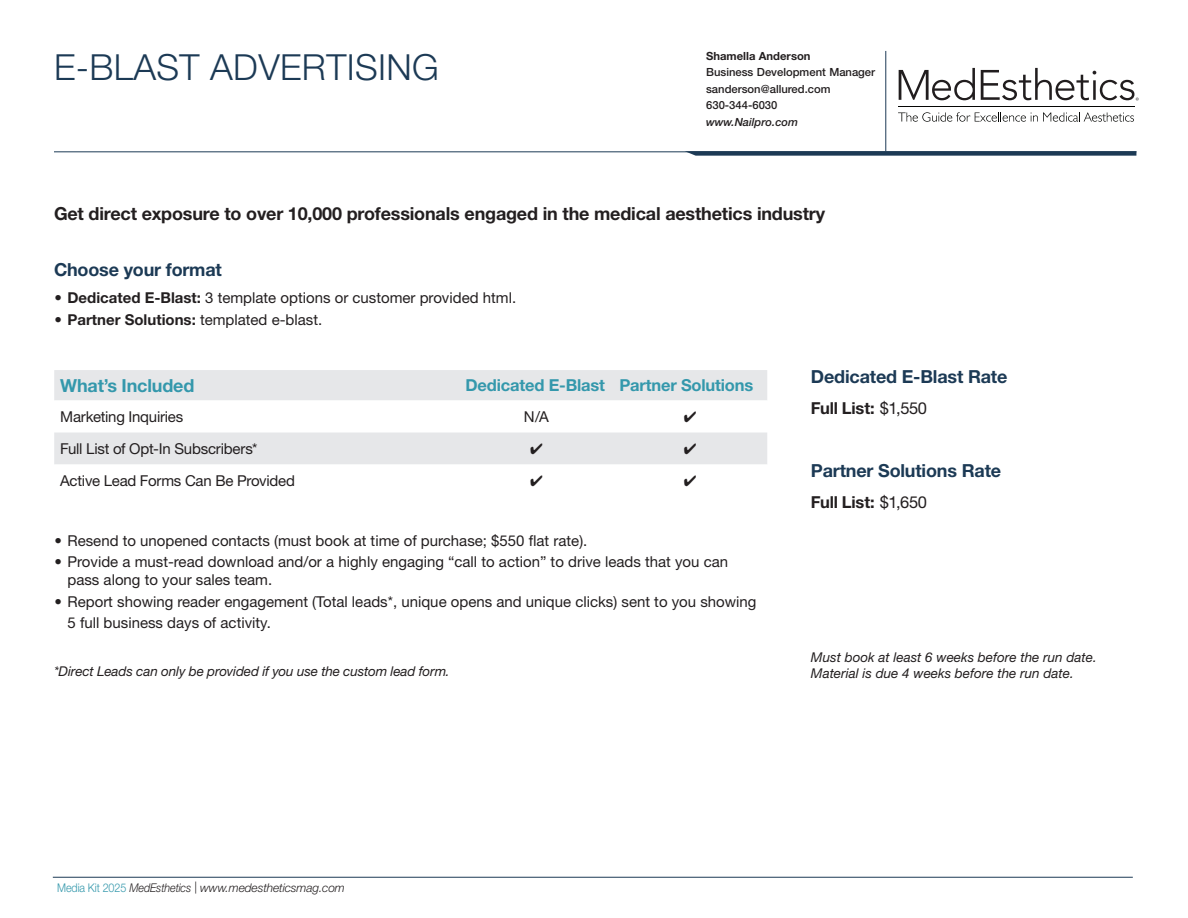
<style>
.page{position:relative;width:1188px;height:918px;background:#fff}
.page>*{position:absolute;margin:0;border:0;box-sizing:border-box;transform-origin:0 0}
.Category_Headline{font:300 36px "Helvetica Neue LT Std";letter-spacing:.01em;color:#1c3a55}
.Deck{font:700 18px "Helvetica Neue LT Std";letter-spacing:-.01em;color:#231f20}
.Subhead_1{font:700 18px "Helvetica Neue LT Std";letter-spacing:-.01em;color:#1c3a55}
.Subhead_1-2{font:700 18px "Helvetica Neue LT Std";letter-spacing:-.01em;color:#3498ac}
.Subhead_2{font:700 16.5px "Helvetica Neue LT Std";letter-spacing:-.01em;color:#3498ac}
.Body_text{font:700 16.5px "Helvetica Neue LT Std";letter-spacing:-.01em;color:#231f20}
.Body_text-2{font:15px/18px "Helvetica Neue LT Std";color:#231f20}
.t1{font:700 15px "Helvetica Neue LT Std";color:#231f20}
.Body_text-3{font:italic 13.5px/16.5px "Helvetica Neue LT Std";color:#231f20}
.t2{font:italic 300 12px "Helvetica Neue LT Std";letter-spacing:-.01em;color:#231f20;scale:.9 1}
.Sales_Rep_Info{font:500 11.25px "Helvetica Neue LT Std";color:#231f20}
.Sales_Rep_Name{font:700 11.25px "Helvetica Neue LT Std";color:#231f20}
.Sales_Website{font:italic 500 11.25px "Helvetica Neue LT Std";color:#231f20}
.s1{font-weight:700}
.s2{font-weight:400}
.s3{font-style:normal;color:#3498ac}
</style>
<div class="page">
<hr style="left:54px;top:151px;width:1082px;height:1px;background:#1c3a55">
<svg style="left:685px;top:151px;width:451px;height:5px"></svg>
<svg style="left:899px;top:68px;width:76px;height:32px"></svg>
<svg style="left:981px;top:68px;width:158px;height:33px"></svg>
<hr style="left:898px;top:107px;width:236px;height:1px;background:#040503">
<svg style="left:898px;top:112px;width:236px;height:10px"></svg>
<hr style="left:886px;top:51px;width:1px;height:100px;background:#1c3a55">
<hr style="left:53px;top:877px;width:1080px;height:1px;background:#1c3a55">
<svg style="left:54px;top:370px;width:713px;height:94px"></svg>
<p class="Category_Headline" style="left:54px;top:45px;width:386px">E-BLAST ADVERTISING</p>
<p class="Sales_Rep_Name" style="left:706px;top:49px;width:106px">Shamella Anderson</p>
<p class="Sales_Rep_Info" style="left:706px;top:66px;width:171px">Business Development Manager</p>
<p class="Sales_Rep_Info" style="left:706px;top:82px;width:126px">sanderson@allured.com</p>
<p class="Sales_Rep_Info" style="left:706px;top:99px;width:73px">630-344-6030</p>
<p class="Sales_Website" style="left:706px;top:115px;width:94px">www.Nailpro.com</p>
<p class="Deck" style="left:54px;top:202px;width:773px">Get direct exposure to over 10,000 professionals engaged in the medical aesthetics industry</p>
<p class="Subhead_1" style="left:54px;top:259px;width:169px">Choose your format</p>
<p class="Body_text-2" style="left:55px;top:289px;width:463px"><span class="s1">• Dedicated E-Blast:</span> 3 template options or customer provided html.</p>
<p class="t1" style="left:55px;top:310px;width:269px">• Partner Solutions: <span class="s2">templated e-blast.</span></p>
<p class="Subhead_1-2" style="left:60px;top:374px;width:136px">What’s Included</p>
<p class="Subhead_2" style="left:465px;top:375px;width:141px">Dedicated E-Blast</p>
<p class="Subhead_2" style="left:619px;top:375px;width:135px">Partner Solutions</p>
<p class="Body_text-2" style="left:60px;top:407px;width:125px">Marketing Inquiries</p>
<p class="Body_text-2" style="left:524px;top:407px;width:27px">N/A</p>
<p class="Body_text-2" style="left:60px;top:439px;width:199px">Full List of Opt-In Subscribers*</p>
<p class="Body_text-2" style="left:60px;top:471px;width:236px">Active Lead Forms Can Be Provided</p>
<p class="Body_text-2" style="left:55px;top:532px;width:534px">• Resend to unopened contacts (must book at time of purchase; $550 flat rate).</p>
<p class="Body_text-2" style="left:68px;top:553px;width:662px;text-indent:-13px">• Provide a must-read download and/or a highly engaging “call to action” to drive leads that you can pass along to your sales team.</p>
<p class="Body_text-2" style="left:68px;top:591px;width:691px;line-height:21px;text-indent:-13px">• Report showing reader engagement (Total leads*, unique opens and unique clicks) sent to you showing<br>5 full business days of activity.</p>
<p class="Body_text-3" style="left:54px;top:663px;width:397px">*Direct Leads can only be provided if you use the custom lead form.</p>
<p class="Subhead_1" style="left:811px;top:365px;width:198px">Dedicated E-Blast Rate</p>
<p class="Body_text" style="left:811px;top:398px;width:118px">Full List: <span class="s2">$1,550</span></p>
<p class="Subhead_1" style="left:811px;top:459px;width:192px">Partner Solutions Rate</p>
<p class="Body_text" style="left:811px;top:492px;width:118px">Full List: <span class="s2">$1,650</span></p>
<p class="Body_text-3" style="left:811px;top:649px;width:287px">Must book at least 6 weeks before the run date.<br>Material is due 4 weeks before the run date.</p>
<p class="t2" style="left:57px;top:881px;width:321px"><span class="s3">Media Kit 2025</span> MedEsthetics | www.medestheticsmag.com</p>
</div>
